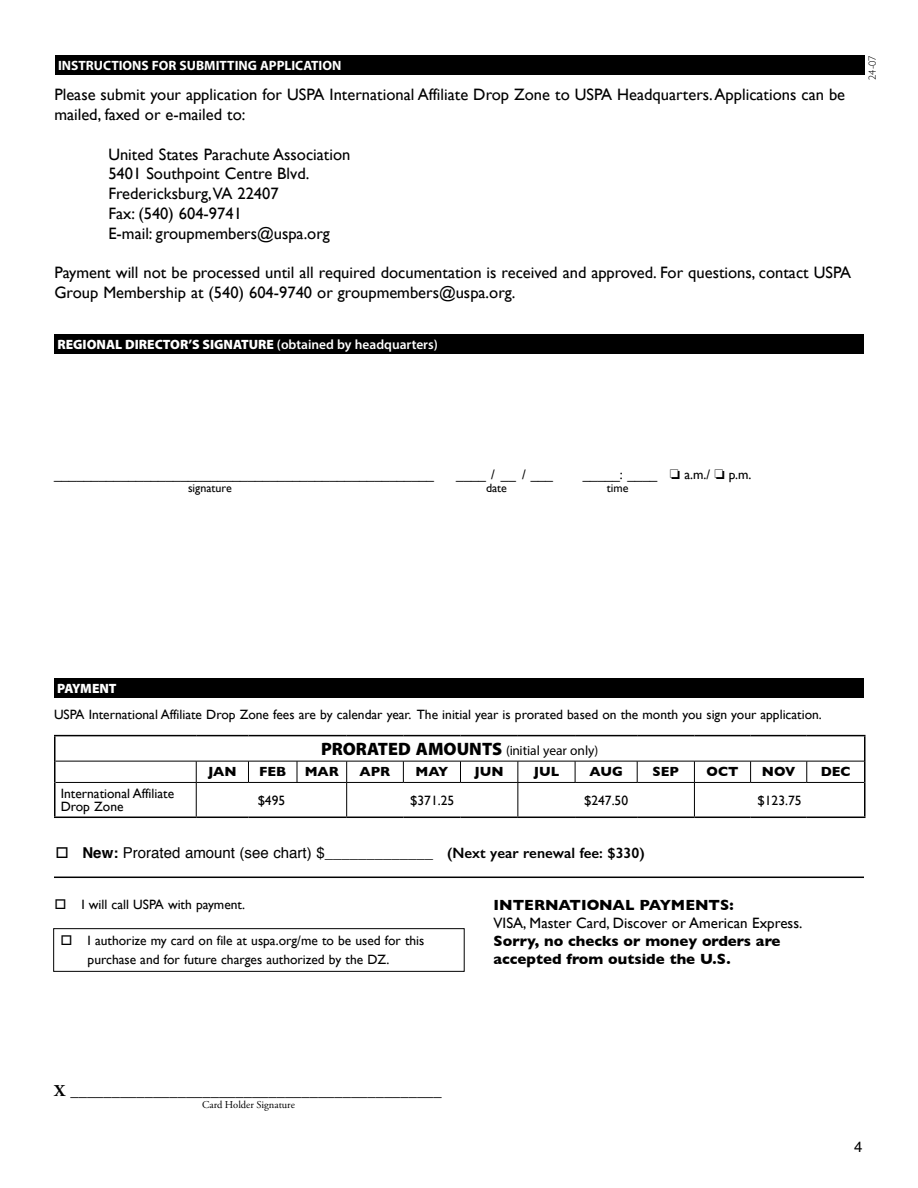
<style>
.page{position:relative;width:918px;height:1188px;background:#fff}
.page>*{position:absolute;margin:0;border:0;box-sizing:border-box;transform-origin:0 0}
.t1{font:16.5px/19.8px "Gill Sans";color:#000}
.t2{font:700 16.5px "Adobe Garamond Pro";color:#000}
.t3{font:700 15px/18px "Gill Sans";color:#000}
.t4{font:15px "Helvetica";color:#000}
.t5{font:15px "Gill Sans";color:#000}
.t6{font:600 15px "Gill Sans";color:#000}
.t7{font:13.5px/13.5px "Gill Sans";color:#000}
.t8{font:900 13.5px "Myriad Pro";color:#fff}
.t9{font:700 13.5px "Myriad Pro";color:#fff}
.t10{font:700 13.5px "Gill Sans";color:#000}
.t11{font:13.5px "Myriad Pro";color:#000}
.t12{font:12px "Gill Sans";color:#000}
.t13{font:10.5px "Adobe Garamond Pro";color:#000}
.t14{font:300 10.5px "Gill Sans";color:#000}
.s1{font-weight:600}
.s2{font-weight:900;font-size:18px}
.s3{font-weight:700}
</style>
<div class="page">
<div style="left:54px;top:678px;width:810px;height:19px;background:#000"></div>
<hr style="left:54px;top:877px;width:810px;height:1px;background:#000">
<div style="left:55px;top:56px;width:810px;height:19px;background:#000"></div>
<div style="left:54px;top:334px;width:810px;height:19px;background:#000"></div>
<hr style="left:54px;top:735px;width:142px;height:1px;background:#000">
<hr style="left:54px;top:736px;width:2px;height:25px;background:#000">
<hr style="left:196px;top:735px;width:52px;height:1px;background:#000">
<hr style="left:248px;top:735px;width:49px;height:1px;background:#000">
<hr style="left:297px;top:735px;width:50px;height:1px;background:#000">
<hr style="left:347px;top:735px;width:56px;height:1px;background:#000">
<hr style="left:403px;top:735px;width:58px;height:1px;background:#000">
<hr style="left:460px;top:735px;width:58px;height:1px;background:#000">
<hr style="left:518px;top:735px;width:57px;height:1px;background:#000">
<hr style="left:575px;top:735px;width:62px;height:1px;background:#000">
<hr style="left:637px;top:735px;width:57px;height:1px;background:#000">
<hr style="left:694px;top:735px;width:57px;height:1px;background:#000">
<hr style="left:751px;top:735px;width:56px;height:1px;background:#000">
<hr style="left:807px;top:735px;width:59px;height:1px;background:#000">
<hr style="left:864px;top:736px;width:2px;height:25px;background:#000">
<hr style="left:54px;top:761px;width:2px;height:21px;background:#000">
<hr style="left:864px;top:761px;width:2px;height:21px;background:#000">
<hr style="left:54px;top:782px;width:2px;height:35px;background:#000">
<hr style="left:864px;top:782px;width:2px;height:35px;background:#000">
<hr style="left:54px;top:817px;width:142px;height:1px;background:#000">
<hr style="left:196px;top:817px;width:52px;height:1px;background:#000">
<hr style="left:248px;top:817px;width:49px;height:1px;background:#000">
<hr style="left:297px;top:817px;width:50px;height:1px;background:#000">
<hr style="left:347px;top:817px;width:56px;height:1px;background:#000">
<hr style="left:403px;top:817px;width:58px;height:1px;background:#000">
<hr style="left:460px;top:817px;width:58px;height:1px;background:#000">
<hr style="left:518px;top:817px;width:57px;height:1px;background:#000">
<hr style="left:575px;top:817px;width:62px;height:1px;background:#000">
<hr style="left:637px;top:817px;width:57px;height:1px;background:#000">
<hr style="left:694px;top:817px;width:57px;height:1px;background:#000">
<hr style="left:751px;top:817px;width:56px;height:1px;background:#000">
<hr style="left:807px;top:817px;width:59px;height:1px;background:#000">
<hr style="left:56px;top:761px;width:140px;height:1px;background:#000">
<hr style="left:196px;top:761px;width:52px;height:1px;background:#000">
<svg style="left:196px;top:761px;width:1px;height:21px"></svg>
<hr style="left:248px;top:761px;width:49px;height:1px;background:#000">
<svg style="left:248px;top:761px;width:1px;height:21px"></svg>
<hr style="left:297px;top:761px;width:50px;height:1px;background:#000">
<svg style="left:297px;top:761px;width:1px;height:21px"></svg>
<hr style="left:347px;top:761px;width:56px;height:1px;background:#000">
<svg style="left:346px;top:761px;width:1px;height:21px"></svg>
<hr style="left:403px;top:761px;width:58px;height:1px;background:#000">
<svg style="left:403px;top:761px;width:1px;height:21px"></svg>
<hr style="left:460px;top:761px;width:58px;height:1px;background:#000">
<svg style="left:460px;top:761px;width:1px;height:21px"></svg>
<hr style="left:518px;top:761px;width:57px;height:1px;background:#000">
<svg style="left:518px;top:761px;width:1px;height:21px"></svg>
<hr style="left:575px;top:761px;width:62px;height:1px;background:#000">
<svg style="left:575px;top:761px;width:1px;height:21px"></svg>
<hr style="left:637px;top:761px;width:57px;height:1px;background:#000">
<svg style="left:637px;top:761px;width:1px;height:21px"></svg>
<hr style="left:694px;top:761px;width:57px;height:1px;background:#000">
<svg style="left:694px;top:761px;width:1px;height:21px"></svg>
<hr style="left:751px;top:761px;width:56px;height:1px;background:#000">
<svg style="left:750px;top:761px;width:1px;height:21px"></svg>
<hr style="left:807px;top:761px;width:57px;height:1px;background:#000">
<svg style="left:807px;top:761px;width:1px;height:21px"></svg>
<hr style="left:56px;top:782px;width:140px;height:1px;background:#000">
<hr style="left:196px;top:782px;width:52px;height:1px;background:#000">
<hr style="left:196px;top:783px;width:1px;height:34px;background:#000">
<hr style="left:248px;top:782px;width:49px;height:1px;background:#000">
<hr style="left:297px;top:782px;width:50px;height:1px;background:#000">
<hr style="left:347px;top:782px;width:56px;height:1px;background:#000">
<hr style="left:346px;top:783px;width:1px;height:34px;background:#000">
<hr style="left:403px;top:782px;width:58px;height:1px;background:#000">
<hr style="left:460px;top:782px;width:58px;height:1px;background:#000">
<hr style="left:518px;top:782px;width:57px;height:1px;background:#000">
<hr style="left:518px;top:783px;width:1px;height:34px;background:#000">
<hr style="left:575px;top:782px;width:62px;height:1px;background:#000">
<hr style="left:637px;top:782px;width:57px;height:1px;background:#000">
<hr style="left:694px;top:782px;width:57px;height:1px;background:#000">
<hr style="left:694px;top:783px;width:1px;height:34px;background:#000">
<hr style="left:751px;top:782px;width:56px;height:1px;background:#000">
<hr style="left:807px;top:782px;width:57px;height:1px;background:#000">
<svg style="left:53px;top:928px;width:412px;height:44px"></svg>
<p class="t9" style="left:58px;top:57px;width:285px">INSTRUCTIONS FOR SUBMITTING APPLICATION</p>
<p class="t1" style="left:54px;top:85px;width:792px">Please submit your application for USPA International Affiliate Drop Zone to USPA Headquarters. Applications can be mailed, faxed or e-mailed to:</p>
<p class="t1" style="left:108px;top:144px;width:244px">United States Parachute Association<br>5401 Southpoint Centre Blvd.<br>Fredericksburg,VA 22407<br>Fax: (540) 604-9741<br>E-mail: groupmembers@uspa.org</p>
<p class="t1" style="left:54px;top:263px;width:798px">Payment will not be processed until all required documentation is received and approved. For questions, contact USPA<br>Group Membership at (540) 604-9740 or groupmembers@uspa.org.</p>
<p class="t8" style="left:57px;top:335px;width:382px">REGIONAL DIRECTOR’S SIGNATURE <span class="s1">(obtained by headquarters)</span></p>
<p class="t14" style="left:864px;top:80px;width:26px;rotate:-90deg">24-07</p>
<p class="t7" style="left:54px;top:468px;width:382px">___________________________________________________</p>
<p class="t7" style="left:456px;top:468px;width:98px">____ / __ / ___</p>
<p class="t7" style="left:583px;top:468px;width:170px">_____: ____ ❏ a.m./ ❏ p.m.</p>
<p class="t12" style="left:188px;top:481px;width:45px">signature</p>
<p class="t12" style="left:486px;top:481px;width:22px">date</p>
<p class="t12" style="left:607px;top:481px;width:23px">time</p>
<p class="t8" style="left:57px;top:679px;width:61px">PAYMENT</p>
<p class="t7" style="left:54px;top:708px;width:769px">USPA International Affiliate Drop Zone fees are by calendar year. The initial year is prorated based on the month you sign your application.</p>
<p class="t11" style="left:321px;top:742px;width:279px"><span class="s2">PRORATED AMOUNTS</span> (initial year only)</p>
<p class="t10" style="left:208px;top:761px;width:30px">JAN</p>
<p class="t10" style="left:259px;top:761px;width:29px">FEB</p>
<p class="t10" style="left:305px;top:761px;width:36px">MAR</p>
<p class="t10" style="left:360px;top:761px;width:32px">APR</p>
<p class="t10" style="left:415px;top:761px;width:34px">MAY</p>
<p class="t10" style="left:475px;top:761px;width:31px">JUN</p>
<p class="t10" style="left:534px;top:761px;width:27px">JUL</p>
<p class="t10" style="left:589px;top:761px;width:35px">AUG</p>
<p class="t10" style="left:653px;top:761px;width:28px">SEP</p>
<p class="t10" style="left:707px;top:761px;width:33px">OCT</p>
<p class="t10" style="left:762px;top:761px;width:35px">NOV</p>
<p class="t10" style="left:821px;top:761px;width:31px">DEC</p>
<p class="t7" style="left:61px;top:786px;width:115px">International Affiliate<br>Drop Zone</p>
<p class="t7" style="left:258px;top:793px;width:29px">$495</p>
<p class="t7" style="left:410px;top:793px;width:46px">$371.25</p>
<p class="t7" style="left:584px;top:793px;width:46px">$247.50</p>
<p class="t7" style="left:758px;top:793px;width:46px">$123.75</p>
<p class="t4" style="left:83px;top:842px;width:352px"><span class="s3">New:</span> Prorated amount (see chart) $_____________</p>
<p class="t6" style="left:447px;top:844px;width:199px">(Next year renewal fee: $330)</p>
<p class="t7" style="left:81px;top:897px;width:165px">I will call USPA with payment.</p>
<p class="t7" style="left:88px;top:930px;width:338px;line-height:19.5px">I authorize my card on file at uspa.org/me to be used for this purchase and for future charges authorized by the DZ.</p>
<p class="t3" style="left:494px;top:895px;width:242px">INTERNATIONAL PAYMENTS:</p>
<p class="t5" style="left:494px;top:914px;width:310px">VISA, Master Card, Discover or American Express.</p>
<p class="t3" style="left:494px;top:931px;width:288px">Sorry, no checks or money orders are accepted from outside the U.S.</p>
<p class="t2" style="left:54px;top:1082px;width:389px">X _____________________________________________</p>
<p class="t13" style="left:202px;top:1099px;width:94px">Card Holder Signature</p>
<p class="t4" style="left:854px;top:1135px;width:10px">4</p>
</div>
